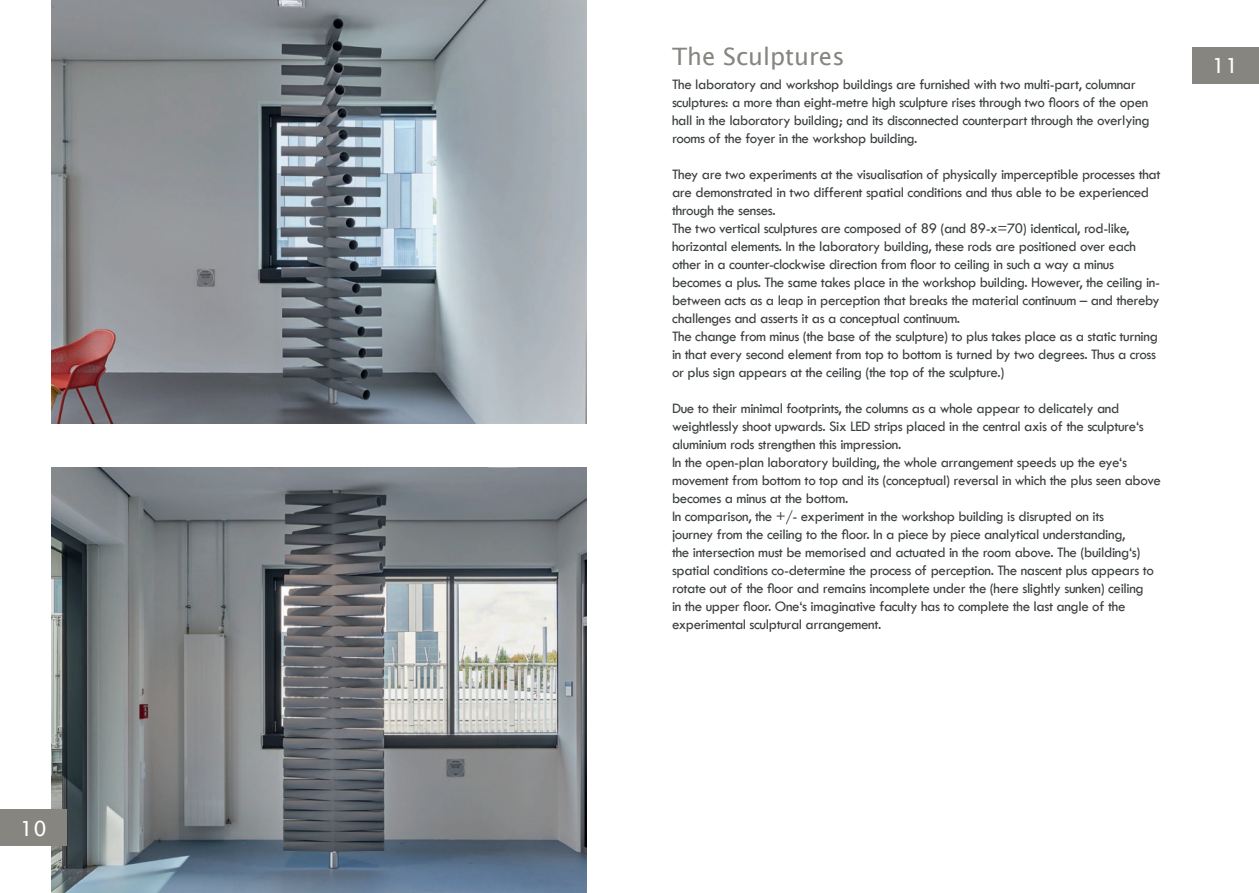
<style>
.page{position:relative;width:1259px;height:893px;background:#fff}
.page>*{position:absolute;margin:0;border:0;box-sizing:border-box;transform-origin:0 0}
.t1{font:24px "Lucida Sans";color:#86857f}
.t2{font:21px "Lucida Sans";color:#fff}
.t3{font:15px/18px "Tw Cen";letter-spacing:-.025em;color:#3b3f41}
</style>
<div class="page">
<img style="left:51px;top:468px;width:536px;height:425px">
<img style="left:51px;top:0;width:536px;height:423px">
<div style="left:0;top:809px;width:67px;height:37px;background:#86857f"></div>
<div style="left:1192px;top:47px;width:67px;height:37px;background:#86857f"></div>
<p class="t2" style="left:20px;top:816px;width:28px">10</p>
<p class="t1" style="left:672px;top:43px;width:174px">The Sculptures</p>
<p class="t3" style="left:672px;top:75px;width:479px">The laboratory and workshop buildings are furnished with two multi-part, columnar sculptures: a more than eight-metre high sculpture rises through two floors of the open hall in the laboratory building; and its disconnected counterpart through the overlying rooms of the foyer in the workshop building.</p>
<p class="t3" style="left:672px;top:165px;width:490px">They are two experiments at the visualisation of physically imperceptible processes that are demonstrated in two different spatial conditions and thus able to be experienced through the senses.</p>
<p class="t3" style="left:672px;top:219px;width:489px">The two vertical sculptures are composed of 89 (and 89-x=70) identical, rod-like, horizontal elements. In the laboratory building, these rods are positioned over each other in a counter-clockwise direction from floor to ceiling in such a way a minus becomes a plus. The same takes place in the workshop building. However, the ceiling in&shy;between acts as a leap in perception that breaks the material continuum – and thereby challenges and asserts it as a conceptual continuum.</p>
<p class="t3" style="left:672px;top:327px;width:487px;text-align:justify">The change from minus (the base of the sculpture) to plus takes place as a static turning in that every second element from top to bottom is turned by two degrees. Thus a cross or plus sign appears at the ceiling (the top of the sculpture.)</p>
<p class="t3" style="left:672px;top:399px;width:473px">Due to their minimal footprints, the columns as a whole appear to delicately and weightlessly shoot upwards. Six LED strips placed in the central axis of the sculpture‘s aluminium rods strengthen this impression.</p>
<p class="t3" style="left:672px;top:453px;width:490px">In the open-plan laboratory building, the whole arrangement speeds up the eye‘s movement from bottom to top and its (conceptual) reversal in which the plus seen above becomes a minus at the bottom.</p>
<p class="t3" style="left:672px;top:507px;width:483px">In comparison, the +/- experiment in the workshop building is disrupted on its<br>journey from the ceiling to the floor. In a piece by piece analytical understanding,<br>the intersection must be memorised and actuated in the room above. The (building‘s) spatial conditions co-determine the process of perception. The nascent plus appears to rotate out of the floor and remains incomplete under the (here slightly sunken) ceiling in the upper floor. One‘s imaginative faculty has to complete the last angle of the experimental sculptural arrangement.</p>
<p class="t2" style="left:1212px;top:54px;width:28px">11</p>
</div>
